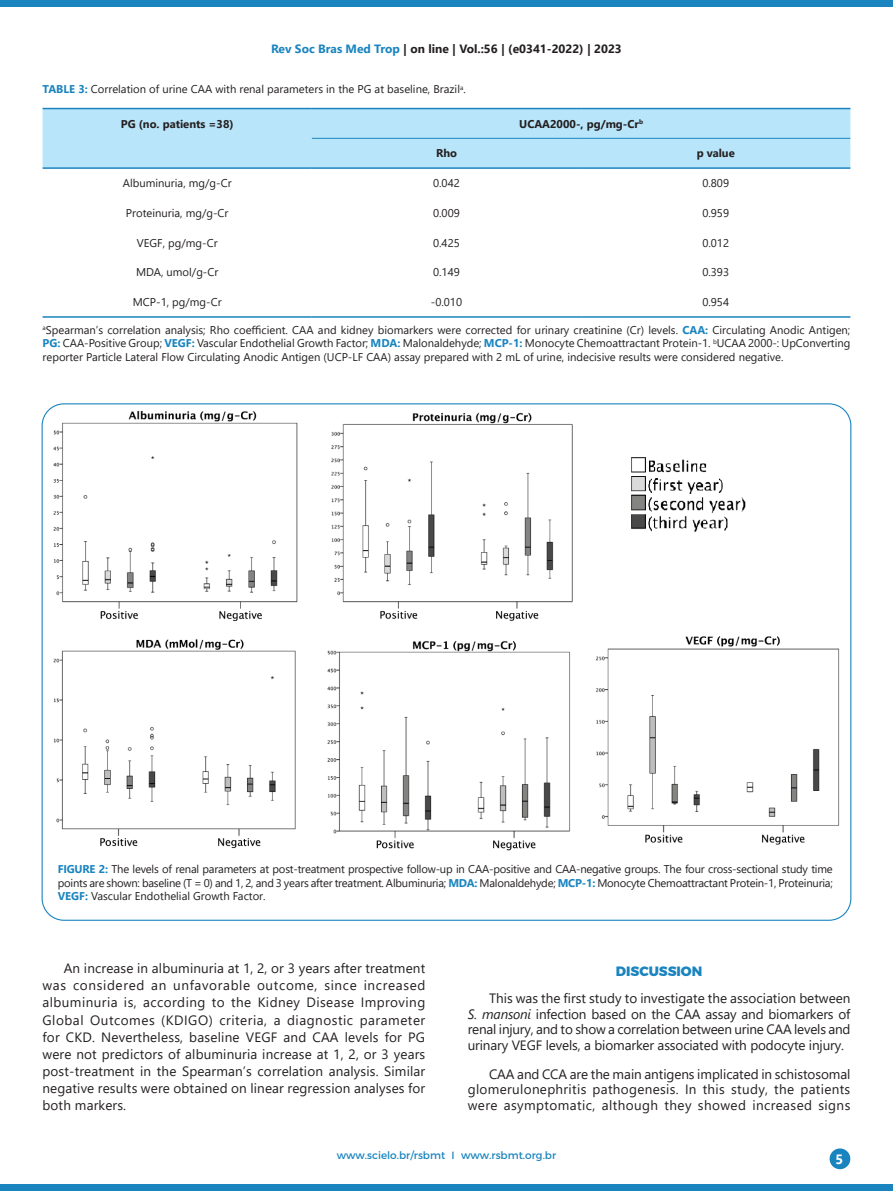
<style>
.page{position:relative;width:893px;height:1191px;background:#fff}
.page>*{position:absolute;margin:0;border:0;box-sizing:border-box;transform-origin:0 0}
.normal_1_5{font:13.5px/17.1px "Segoe UI";letter-spacing:.01em;color:#231f20;text-align:justify}
.SEÇÃO{font:800 13.5px "Montserrat";color:#1a84bf}
.t1{font:700 13.5px "Ebrima";color:#fff}
.cabecalho{font:700 12px "Segoe UI";color:#231f20}
.Tabela_-_TITULO{font:11.25px/13.5px "Segoe UI";color:#231f20;text-align:justify}
.FIGURA{font:11.25px/13.5px "Segoe UI";color:#231f20;text-align:justify}
.t2{font:700 11.25px "Segoe UI";color:#231f20}
.t3{font:10.5px "Montserrat";color:#1a84bf}
.s1{color:#1a84bf}
.s2{font-weight:700;color:#1a84bf}
.s3{font-style:italic}
</style>
<div class="page">
<div style="left:0;top:0;width:893px;height:6px;background:#1a84bf"></div>
<div style="left:0;top:1184px;width:893px;height:7px;background:#1a84bf"></div>
<div style="left:830px;top:1148px;width:20px;height:21px;background:#1a84bf;border-radius:50%"></div>
<div style="left:43px;top:109px;width:807px;height:58px;background:#b9e5fa"></div>
<hr style="left:43px;top:108px;width:269px;height:1px;background:#1a84bf">
<hr style="left:312px;top:108px;width:269px;height:1px;background:#1a84bf">
<hr style="left:581px;top:108px;width:269px;height:1px;background:#1a84bf">
<hr style="left:43px;top:167px;width:269px;height:2px;background:#1a84bf">
<hr style="left:312px;top:167px;width:269px;height:2px;background:#1a84bf">
<hr style="left:581px;top:167px;width:269px;height:2px;background:#1a84bf">
<hr style="left:312px;top:138px;width:269px;height:1px;background:#1a84bf">
<hr style="left:581px;top:138px;width:269px;height:1px;background:#1a84bf">
<hr style="left:43px;top:316px;width:269px;height:2px;background:#1a84bf">
<hr style="left:312px;top:316px;width:269px;height:2px;background:#1a84bf">
<hr style="left:581px;top:316px;width:269px;height:2px;background:#1a84bf">
<img style="left:43px;top:405px;width:807px;height:446px">
<p class="cabecalho" style="left:271px;top:37px;width:352px"><span class="s1">Rev Soc Bras Med Trop</span> | on line | Vol.:56 | (e0341-2022) | 2023</p>
<p class="Tabela_-_TITULO" style="left:43px;top:81px;width:425px"><span class="s2">TABLE 3:</span> Correlation of urine CAA with renal parameters in the PG at baseline, Brazil<sup>a</sup>.</p>
<p class="t2" style="left:121px;top:113px;width:114px">PG (no. patients =38)</p>
<p class="t2" style="left:519px;top:113px;width:125px">UCAA2000-, pg/mg-Cr<sup>b</sup></p>
<p class="t2" style="left:436px;top:142px;width:22px">Rho</p>
<p class="t2" style="left:697px;top:142px;width:40px">p value</p>
<p class="Tabela_-_TITULO" style="left:123px;top:176px;width:110px">Albuminuria, mg/g-Cr</p>
<p class="Tabela_-_TITULO" style="left:433px;top:176px;width:28px">0.042</p>
<p class="Tabela_-_TITULO" style="left:702px;top:176px;width:28px">0.809</p>
<p class="Tabela_-_TITULO" style="left:126px;top:205px;width:104px">Proteinuria, mg/g-Cr</p>
<p class="Tabela_-_TITULO" style="left:433px;top:205px;width:28px">0.009</p>
<p class="Tabela_-_TITULO" style="left:702px;top:205px;width:28px">0.959</p>
<p class="Tabela_-_TITULO" style="left:137px;top:235px;width:82px">VEGF, pg/mg-Cr</p>
<p class="Tabela_-_TITULO" style="left:433px;top:235px;width:28px">0.425</p>
<p class="Tabela_-_TITULO" style="left:702px;top:235px;width:28px">0.012</p>
<p class="Tabela_-_TITULO" style="left:136px;top:265px;width:84px">MDA, umol/g-Cr</p>
<p class="Tabela_-_TITULO" style="left:433px;top:265px;width:28px">0.149</p>
<p class="Tabela_-_TITULO" style="left:702px;top:265px;width:28px">0.393</p>
<p class="Tabela_-_TITULO" style="left:133px;top:294px;width:90px">MCP-1, pg/mg-Cr</p>
<p class="Tabela_-_TITULO" style="left:431px;top:294px;width:33px">-0.010</p>
<p class="Tabela_-_TITULO" style="left:702px;top:294px;width:28px">0.954</p>
<p class="Tabela_-_TITULO" style="left:43px;top:322px;width:809px"><sup>a</sup>Spearman’s correlation analysis; Rho coefficient. CAA and kidney biomarkers were corrected for urinary creatinine (Cr) levels. <span class="s2">CAA:</span> Circulating Anodic Antigen; <span class="s2">PG:</span> CAA-Positive Group; <span class="s2">VEGF:</span> Vascular Endothelial Growth Factor; <span class="s2">MDA:</span> Malonaldehyde; <span class="s2">MCP-1:</span> Monocyte Chemoattractant Protein-1. <sup>b</sup>UCAA 2000-: UpConverting reporter Particle Lateral Flow Circulating Anodic Antigen (UCP-LF CAA) assay prepared with 2 mL of urine, indecisive results were considered negative.</p>
<p class="FIGURA" style="left:58px;top:861px;width:776px"><span class="s2">FIGURE 2:</span> The levels of renal parameters at post-treatment prospective follow-up in CAA-positive and CAA-negative groups. The four cross-sectional study time points are shown: baseline (T = 0) and 1, 2, and 3 years after treatment. Albuminuria; <span class="s2">MDA:</span> Malonaldehyde; <span class="s2">MCP-1:</span> Monocyte Chemoattractant Protein-1, Proteinuria; <span class="s2">VEGF:</span> Vascular Endothelial Growth Factor.</p>
<p class="normal_1_5" style="left:43px;top:958px;width:384px;text-indent:21px">An increase in albuminuria at 1, 2, or 3 years after treatment was considered an unfavorable outcome, since increased albuminuria is, according to the Kidney Disease Improving Global Outcomes (KDIGO) criteria, a diagnostic parameter for CKD. Nevertheless, baseline VEGF and CAA levels for PG were not predictors of albuminuria increase at 1, 2, or 3 years post-treatment in the Spearman’s correlation analysis. Similar negative results were obtained on linear regression analyses for both markers.</p>
<p class="SEÇÃO" style="left:616px;top:960px;width:88px">DISCUSSION</p>
<p class="normal_1_5" style="left:468px;top:989px;width:384px;line-height:15.8px;text-indent:21px">This was the first study to investigate the association between <span class="s3">S. mansoni</span> infection based on the CAA assay and biomarkers of renal injury, and to show a correlation between urine CAA levels and urinary VEGF levels, a biomarker associated with podocyte injury.</p>
<p class="normal_1_5" style="left:468px;top:1064px;width:384px;line-height:15.8px;text-indent:21px">CAA and CCA are the main antigens implicated in schistosomal glomerulonephritis pathogenesis. In this study, the patients were asymptomatic, although they showed increased signs</p>
<p class="t3" style="left:337px;top:1146px;width:221px">www.scielo.br/rsbmt I www.rsbmt.org.br</p>
<p class="t1" style="left:835px;top:1148px;width:9px">5</p>
</div>
